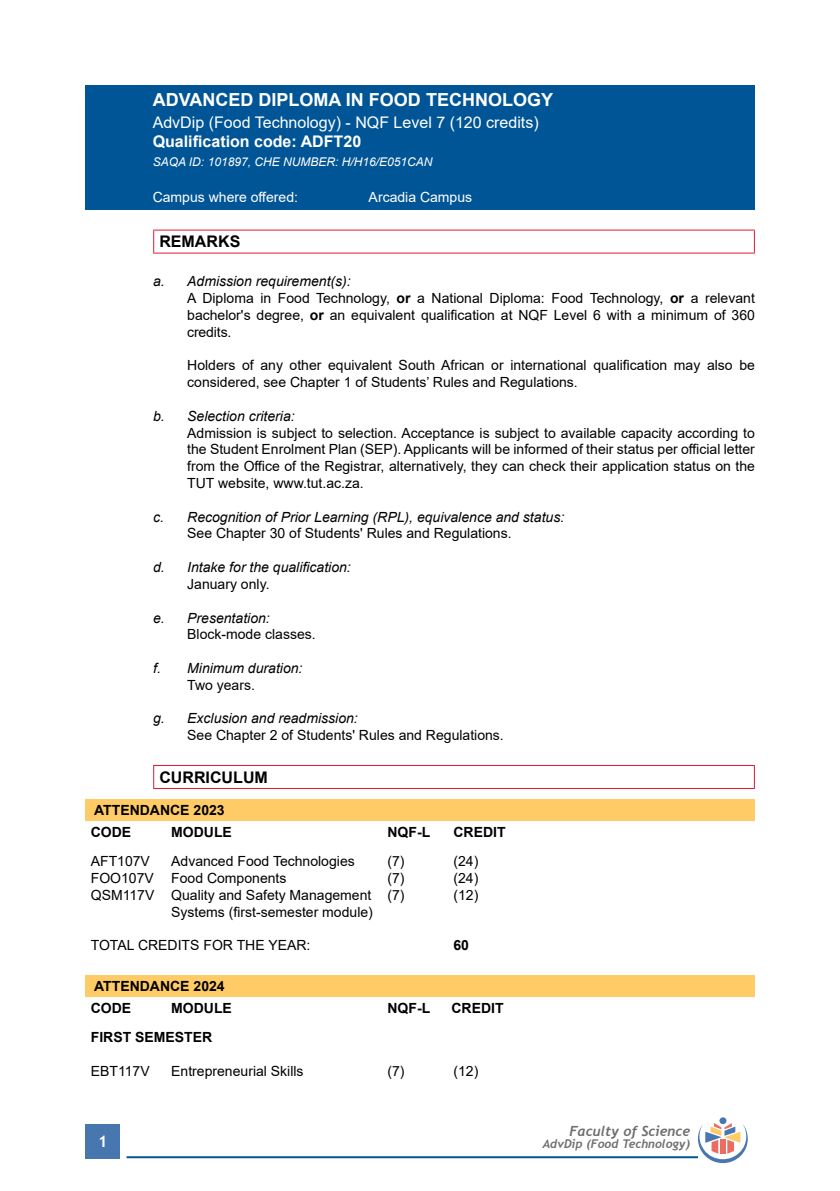
<style>
.page{position:relative;width:840px;height:1191px;background:#fff}
.page>*{position:absolute;margin:0;border:0;box-sizing:border-box;transform-origin:0 0}
.t1{font:700 18px "Arial";color:#fff}
.t2{font:16px "Arial";color:#fff}
.t3{font:700 16px "Arial";color:#fff}
.t4{font:700 16px "Arial";color:#000}
.t5{font:700 16px "Trebuchet MS";color:#fff}
.t6{font:14px/16.8px "Arial";color:#000}
.t7{font:italic 14px "Arial";color:#000}
.t8{font:700 14px/22.4px "Arial";color:#000}
.t9{font:14px "Arial";color:#fff}
.t10{font:italic 700 14px "Trebuchet";color:#6d6e71}
.t11{font:italic 12px "Arial";color:#fff}
.t12{font:italic 700 12px "Trebuchet";color:#6d6e71}
.s1{font-style:italic}
.s2{font-weight:700}
</style>
<div class="page">
<div style="left:86px;top:1124px;width:34px;height:34px;background:#4777ae"></div>
<hr style="left:126px;top:1156px;width:571px;height:2px;background:#005596">
<div style="left:719px;top:1117px;width:7px;height:7px;background:#4777ae;border-radius:50%"></div>
<svg style="left:697px;top:1123px;width:50px;height:40px"></svg>
<div style="left:85px;top:85px;width:669px;height:125px;background:#005596"></div>
<hr style="left:153px;top:230px;width:601px;height:1px;background:#e31837">
<svg style="left:153px;top:231px;width:1px;height:21px"></svg>
<svg style="left:753px;top:231px;width:1px;height:21px"></svg>
<hr style="left:153px;top:252px;width:601px;height:1px;background:#e31837">
<hr style="left:153px;top:765px;width:601px;height:1px;background:#e31837">
<svg style="left:153px;top:766px;width:1px;height:22px"></svg>
<svg style="left:753px;top:766px;width:1px;height:22px"></svg>
<hr style="left:153px;top:788px;width:601px;height:1px;background:#e31837">
<div style="left:85px;top:799px;width:669px;height:21px;background:#ffcb66"></div>
<div style="left:85px;top:975px;width:669px;height:21px;background:#ffcb66"></div>
<p class="t1" style="left:153px;top:87px;width:402px">ADVANCED DIPLOMA IN FOOD TECHNOLOGY</p>
<p class="t2" style="left:153px;top:111px;width:387px">AdvDip (Food Technology) - NQF Level 7 (120 credits)</p>
<p class="t3" style="left:153px;top:130px;width:210px">Qualification code: ADFT20</p>
<p class="t11" style="left:153px;top:154px;width:281px">SAQA ID: 101897, CHE NUMBER: H/H16/E051CAN</p>
<p class="t9" style="left:153px;top:187px;width:147px">Campus where offered:</p>
<p class="t9" style="left:368px;top:187px;width:105px">Arcadia Campus</p>
<p class="t4" style="left:159px;top:230px;width:82px">REMARKS</p>
<p class="t6" style="left:187px;top:273px;width:569px;text-indent:-34px"><span class="s1">a. Admission requirement(s):<br></span>A Diploma in Food Technology, <span class="s2">or</span> a National Diploma: Food Technology, <span class="s2">or</span> a relevant bachelor's degree, <span class="s2">or</span> an equivalent qualification at NQF Level 6 with a minimum of 360 credits.</p>
<p class="t6" style="left:187px;top:357px;width:569px">Holders of any other equivalent South African or international qualification may also be considered, see Chapter 1 of Students’ Rules and Regulations.</p>
<p class="t7" style="left:153px;top:407px;width:143px">b. Selection criteria:</p>
<p class="t6" style="left:187px;top:424px;width:569px;text-align:justify">Admission is subject to selection. Acceptance is subject to available capacity according to the Student Enrolment Plan (SEP). Applicants will be informed of their status per official letter from the Office of the Registrar, alternatively, they can check their application status on the TUT website, www.tut.ac.za.</p>
<p class="t7" style="left:153px;top:508px;width:412px">c. Recognition of Prior Learning (RPL), equivalence and status:</p>
<p class="t6" style="left:187px;top:525px;width:326px">See Chapter 30 of Students' Rules and Regulations.</p>
<p class="t7" style="left:153px;top:558px;width:199px">d. Intake for the qualification:</p>
<p class="t6" style="left:187px;top:575px;width:84px">January only.</p>
<p class="t7" style="left:153px;top:608px;width:118px">e. Presentation:</p>
<p class="t6" style="left:187px;top:626px;width:130px">Block-mode classes.</p>
<p class="t7" style="left:153px;top:659px;width:151px">f. Minimum duration:</p>
<p class="t6" style="left:187px;top:676px;width:69px">Two years.</p>
<p class="t7" style="left:153px;top:709px;width:206px">g. Exclusion and readmission:</p>
<p class="t6" style="left:187px;top:726px;width:318px">See Chapter 2 of Students' Rules and Regulations.</p>
<p class="t4" style="left:159px;top:766px;width:110px">CURRICULUM</p>
<p class="t8" style="left:91px;top:799px;width:135px">ATTENDANCE 2023<br>CODE</p>
<p class="t8" style="left:171px;top:821px;width:62px">MODULE</p>
<p class="t8" style="left:387px;top:821px;width:44px">NQF-L</p>
<p class="t8" style="left:453px;top:821px;width:54px">CREDIT</p>
<p class="t6" style="left:91px;top:852px;width:61px">AFT107V</p>
<p class="t6" style="left:171px;top:852px;width:185px">Advanced Food Technologies</p>
<p class="t6" style="left:387px;top:852px;width:19px">(7)</p>
<p class="t6" style="left:453px;top:852px;width:26px">(24)</p>
<p class="t6" style="left:91px;top:869px;width:197px">FOO107V Food Components</p>
<p class="t6" style="left:387px;top:869px;width:19px">(7)</p>
<p class="t6" style="left:453px;top:869px;width:26px">(24)</p>
<p class="t6" style="left:91px;top:886px;width:315px">QSM117V Quality and Safety Management (7)</p>
<p class="t6" style="left:453px;top:886px;width:26px">(12)</p>
<p class="t6" style="left:171px;top:903px;width:203px">Systems (first-semester module)</p>
<p class="t6" style="left:91px;top:936px;width:221px">TOTAL CREDITS FOR THE YEAR:</p>
<p class="t8" style="left:453px;top:934px;width:17px">60</p>
<p class="t8" style="left:91px;top:975px;width:135px">ATTENDANCE 2024<br>CODE</p>
<p class="t8" style="left:171px;top:997px;width:62px">MODULE</p>
<p class="t8" style="left:387px;top:997px;width:44px">NQF-L</p>
<p class="t8" style="left:451px;top:997px;width:54px">CREDIT</p>
<p class="t8" style="left:91px;top:1026px;width:123px">FIRST SEMESTER</p>
<p class="t6" style="left:91px;top:1062px;width:60px">EBT117V</p>
<p class="t6" style="left:171px;top:1062px;width:134px">Entrepreneurial Skills</p>
<p class="t6" style="left:387px;top:1062px;width:19px">(7)</p>
<p class="t6" style="left:453px;top:1062px;width:26px">(12)</p>
<p class="t5" style="left:98px;top:1131px;width:11px">1</p>
<p class="t10" style="left:569px;top:1121px;width:122px">Faculty of Science</p>
<p class="t12" style="left:542px;top:1135px;width:149px">AdvDip (Food Technology)</p>
</div>
